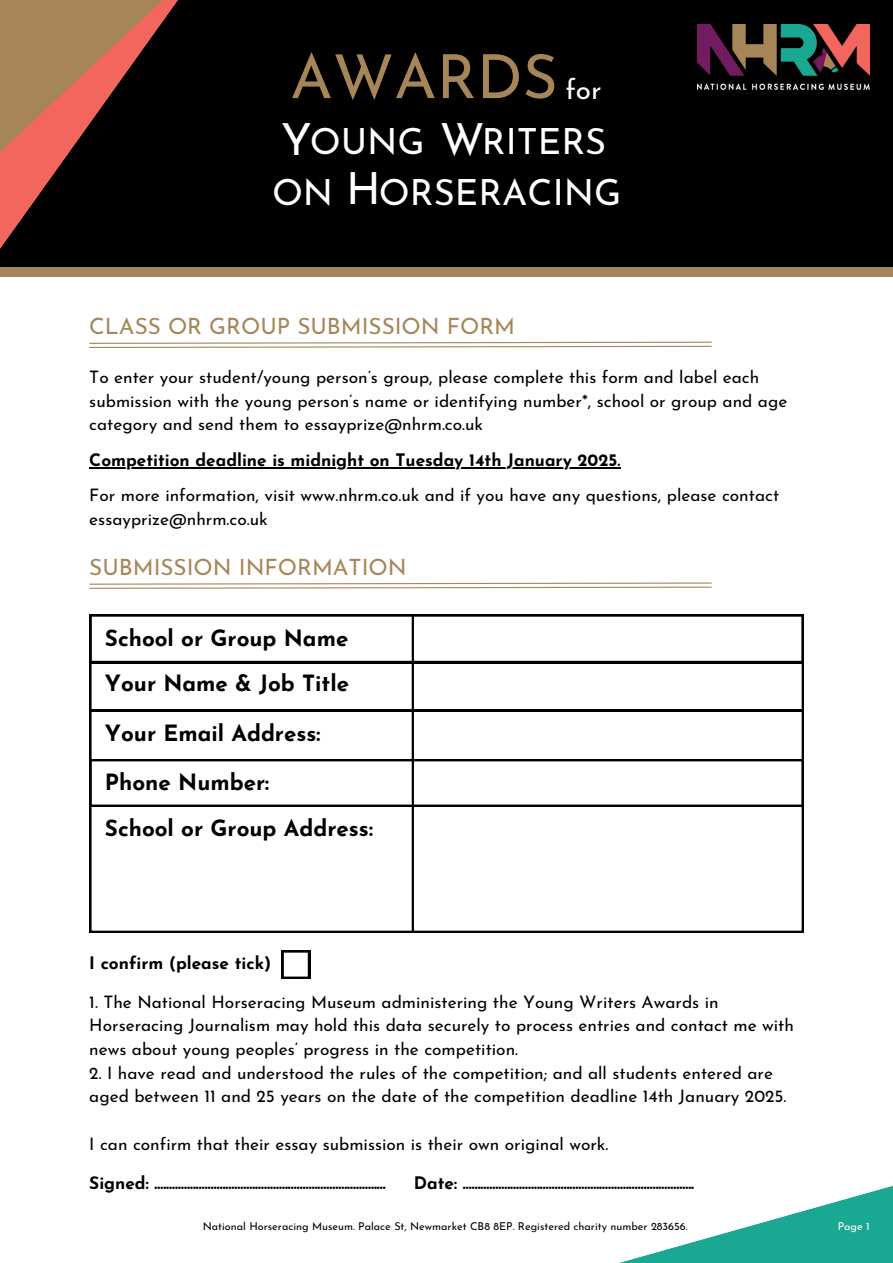
<style>
.page{position:relative;width:893px;height:1263px;background:#fff}
.page>*{position:absolute;margin:0;border:0;box-sizing:border-box;transform-origin:0 0}
.t1{font:60.75px "Josefin Sans";color:#a68658}
.t2{font:44.4px "Josefin Sans";color:#fff}
.t3{font:36.15px "Josefin Sans";color:#fff}
.t4{font:27.83px "Josefin Sans";color:#fff}
.t5{font:22.5px "Josefin Sans";color:#a68658}
.t6{font:700 22.42px "Josefin Sans";color:#000}
.t7{font:17.25px/23.6px "Josefin Sans";color:#000}
.t8{font:700 17.25px "Josefin Sans";color:#000}
.t9{font:10.88px "Josefin Sans";color:#000}
.t10{font:10.88px "Josefin Sans";color:#fff}
</style>
<div class="page">
<div style="left:0;top:0;width:893px;height:268px;background:#000"></div>
<img style="left:698px;top:83px;width:171px;height:6px">
<img style="left:698px;top:24px;width:171px;height:52px">
<div style="left:0;top:268px;width:893px;height:9px;background:#a68658"></div>
<svg style="left:0;top:222px;width:194px;height:46px"></svg>
<svg style="left:0;top:0;width:178px;height:222px"></svg>
<svg style="left:619px;top:1185px;width:274px;height:78px"></svg>
<svg style="left:89px;top:341px;width:623px;height:7px"></svg>
<svg style="left:89px;top:582px;width:623px;height:7px"></svg>
<svg style="left:89px;top:614px;width:715px;height:95px"></svg>
<svg style="left:89px;top:709px;width:715px;height:50px"></svg>
<svg style="left:89px;top:759px;width:715px;height:174px"></svg>
<hr style="left:412px;top:614px;width:2px;height:319px;background:#000">
<hr style="left:89px;top:467px;width:531px;height:1px;background:#000">
<svg style="left:282px;top:950px;width:28px;height:29px"></svg>
<p class="t1" style="left:290px;top:53px;width:269px">AWARDS</p>
<p class="t3" style="left:310px;top:127px;width:116px">OUNG</p>
<p class="t3" style="left:482px;top:127px;width:126px">RITERS</p>
<p class="t3" style="left:272px;top:178px;width:63px">ON</p>
<p class="t3" style="left:379px;top:178px;width:244px">ORSERACING</p>
<h4 class="t4" style="left:565px;top:78px;width:38px">for</h4>
<h2 class="t2" style="left:281px;top:122px;width:32px">Y</h2>
<p class="t2" style="left:440px;top:122px;width:46px">W</p>
<p class="t2" style="left:346px;top:171px;width:36px">H</p>
<h1 class="t5" style="left:89px;top:317px;width:427px">CLASS OR GROUP SUBMISSION FORM</h1>
<p class="t7" style="left:89px;top:367px;width:699px">To enter your student/young person’s group, please complete this form and label each submission with the young person’s name or identifying number*, school or group and age category and send them to essayprize@nhrm.co.uk</p>
<h4 class="t8" style="left:89px;top:453px;width:532px">Competition deadline is midnight on Tuesday 14th January 2025.</h4>
<h5 class="t7" style="left:89px;top:485px;width:691px">For more information, visit www.nhrm.co.uk and if you have any questions, please contact essayprize@nhrm.co.uk</h5>
<h3 class="t5" style="left:89px;top:558px;width:319px">SUBMISSION INFORMATION</h3>
<h5 class="t6" style="left:105px;top:629px;width:245px">School or Group Name</h5>
<h5 class="t6" style="left:105px;top:675px;width:246px">Your Name &amp; Job Title</h5>
<h5 class="t6" style="left:105px;top:724px;width:217px">Your Email Address:</h5>
<h5 class="t6" style="left:105px;top:773px;width:166px">Phone Number:</h5>
<h6 class="t6" style="left:105px;top:819px;width:269px">School or Group Address:</h6>
<p class="t8" style="left:89px;top:955px;width:183px">I confirm (please tick)</p>
<p class="t7" style="left:89px;top:992px;width:706px">1. The National Horseracing Museum administering the Young Writers Awards in<br>Horseracing Journalism may hold this data securely to process entries and contact me with news about young peoples’ progress in the competition.</p>
<p class="t7" style="left:89px;top:1062px;width:698px">2. I have read and understood the rules of the competition; and all students entered are aged between 11 and 25 years on the date of the competition deadline 14th January 2025.</p>
<p class="t7" style="left:89px;top:1133px;width:520px">I can confirm that their essay submission is their own original work.</p>
<h6 class="t8" style="left:89px;top:1176px;width:298px">Signed: ..............................................................................</h6>
<h6 class="t8" style="left:414px;top:1176px;width:282px">Date: ..............................................................................</h6>
<p class="t9" style="left:203px;top:1221px;width:486px">National Horseracing Museum. Palace St, Newmarket CB8 8EP. Registered charity number 283656.</p>
<h6 class="t10" style="left:837px;top:1221px;width:33px">Page 1</h6>
</div>
